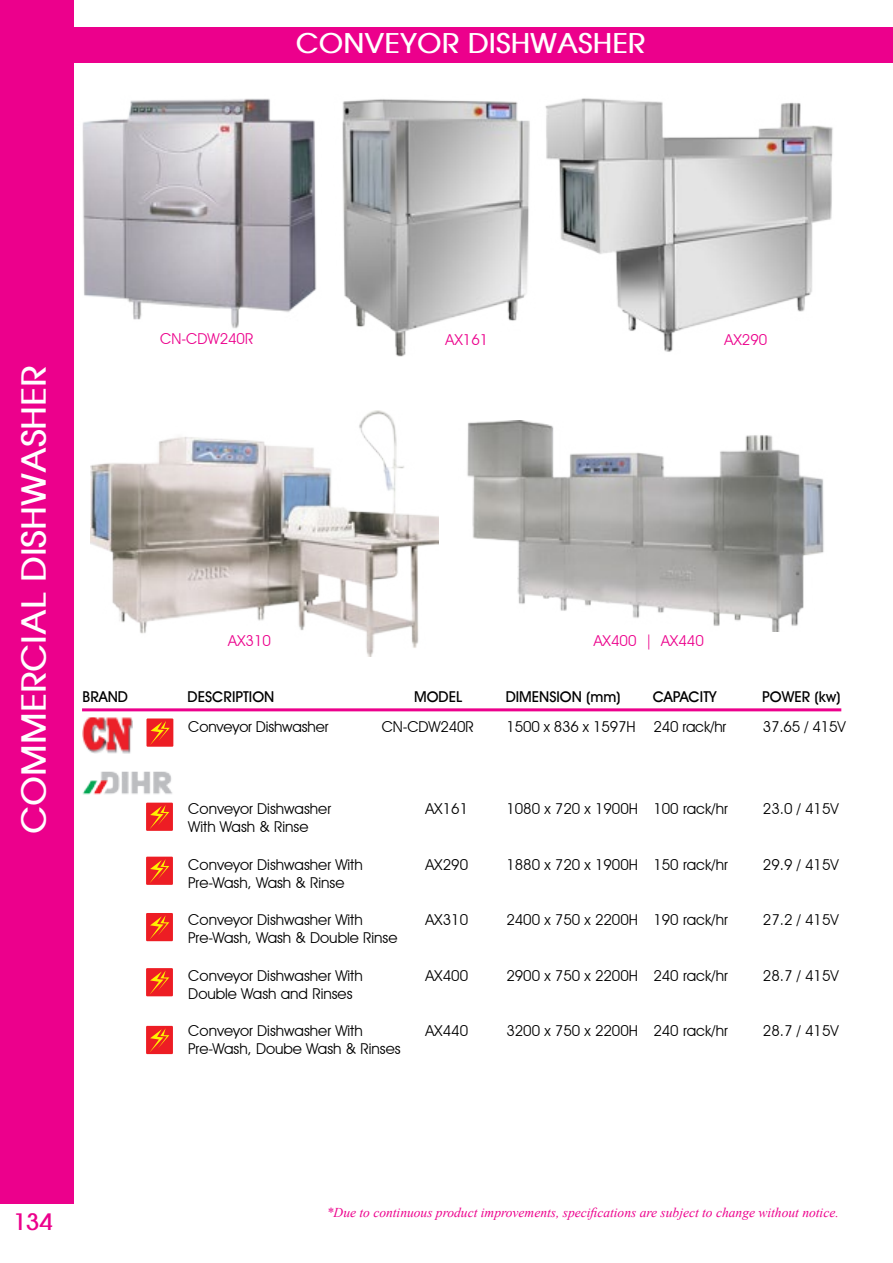
<style>
.page{position:relative;width:893px;height:1263px;background:#fff}
.page>*{position:absolute;margin:0;border:0;box-sizing:border-box;transform-origin:0 0}
.t1{font:700 33px "Avant Garde";color:#fff}
.t2{font:700 27px "Avant Garde";color:#fff}
.t3{font:700 22.5px "Avant Garde";color:#ec008c}
.t4{font:15px "Avant Garde IT Cby BT";color:#000}
.t5{font:15px "Avant Garde Md BT Medium";color:#000}
.t6{font:15px "Avant Garde IT Cby BT";color:#ec008c}
.t7{font:italic 13.5px "Times New Roman";color:#ec008c}
</style>
<div class="page">
<div style="left:0;top:0;width:74px;height:1203px;background:#ec008c"></div>
<div style="left:54px;top:27px;width:839px;height:36px;background:#ec008c"></div>
<img style="left:342px;top:99px;width:188px;height:258px">
<img style="left:545px;top:98px;width:288px;height:254px">
<img style="left:91px;top:410px;width:347px;height:246px">
<img style="left:467px;top:421px;width:357px;height:210px">
<hr style="left:82px;top:708px;width:759px;height:3px;background:#ec008c">
<img style="left:82px;top:718px;width:51px;height:35px">
<div style="left:146px;top:718px;width:27px;height:29px;background:#ed1d24"></div>
<svg style="left:150px;top:721px;width:20px;height:24px"></svg>
<img style="left:82px;top:771px;width:90px;height:23px">
<div style="left:146px;top:803px;width:27px;height:28px;background:#ed1d24"></div>
<svg style="left:150px;top:805px;width:19px;height:24px"></svg>
<img style="left:82px;top:98px;width:235px;height:231px">
<div style="left:146px;top:857px;width:27px;height:28px;background:#ed1d24"></div>
<svg style="left:150px;top:859px;width:19px;height:24px"></svg>
<div style="left:146px;top:913px;width:27px;height:28px;background:#ed1d24"></div>
<svg style="left:150px;top:915px;width:19px;height:24px"></svg>
<div style="left:146px;top:968px;width:27px;height:28px;background:#ed1d24"></div>
<svg style="left:150px;top:971px;width:19px;height:23px"></svg>
<div style="left:146px;top:1026px;width:27px;height:28px;background:#ed1d24"></div>
<svg style="left:150px;top:1028px;width:19px;height:24px"></svg>
<h2 class="t2" style="left:296px;top:27px;width:351px">CONVEYOR DISHWASHER</h2>
<h1 class="t1" style="left:13px;top:834px;width:470px;rotate:-90deg">COMMERCIAL DISHWASHER</h1>
<p class="t6" style="left:160px;top:330px;width:95px">CN-CDW240R</p>
<p class="t6" style="left:445px;top:331px;width:44px">AX161</p>
<p class="t6" style="left:724px;top:331px;width:44px">AX290</p>
<p class="t6" style="left:228px;top:631px;width:44px">AX310</p>
<p class="t6" style="left:594px;top:631px;width:112px">AX400 | AX440</p>
<p class="t5" style="left:83px;top:688px;width:47px">BRAND</p>
<p class="t5" style="left:188px;top:688px;width:88px">DESCRIPTION</p>
<p class="t5" style="left:414px;top:688px;width:50px">MODEL</p>
<p class="t5" style="left:506px;top:688px;width:116px">DIMENSION (mm)</p>
<p class="t5" style="left:653px;top:688px;width:65px">CAPACITY</p>
<p class="t5" style="left:762px;top:688px;width:80px">POWER (kw)</p>
<p class="t4" style="left:188px;top:717px;width:142px">Conveyor Dishwasher</p>
<p class="t4" style="left:382px;top:717px;width:94px">CN-CDW240R</p>
<p class="t4" style="left:506px;top:717px;width:221px">1500 x 836 x 1597H 240 rack/hr</p>
<p class="t4" style="left:763px;top:717px;width:84px">37.65 / 415V</p>
<p class="t4" style="left:188px;top:799px;width:144px">Conveyor Dishwasher</p>
<p class="t4" style="left:425px;top:799px;width:44px">AX161</p>
<p class="t4" style="left:506px;top:799px;width:223px">1080 x 720 x 1900H 100 rack/hr</p>
<p class="t4" style="left:763px;top:799px;width:78px">23.0 / 415V</p>
<p class="t4" style="left:188px;top:817px;width:122px">With Wash &amp; Rinse</p>
<p class="t4" style="left:188px;top:855px;width:176px">Conveyor Dishwasher With</p>
<p class="t4" style="left:425px;top:855px;width:44px">AX290</p>
<p class="t4" style="left:506px;top:855px;width:223px">1880 x 720 x 1900H 150 rack/hr</p>
<p class="t4" style="left:763px;top:855px;width:78px">29.9 / 415V</p>
<p class="t4" style="left:188px;top:873px;width:158px">Pre-Wash, Wash &amp; Rinse</p>
<p class="t4" style="left:188px;top:910px;width:176px">Conveyor Dishwasher With</p>
<p class="t4" style="left:425px;top:910px;width:44px">AX310</p>
<p class="t4" style="left:506px;top:910px;width:223px">2400 x 750 x 2200H 190 rack/hr</p>
<p class="t4" style="left:763px;top:910px;width:78px">27.2 / 415V</p>
<p class="t4" style="left:188px;top:928px;width:211px">Pre-Wash, Wash &amp; Double Rinse</p>
<p class="t4" style="left:188px;top:966px;width:176px">Conveyor Dishwasher With</p>
<p class="t4" style="left:425px;top:966px;width:44px">AX400</p>
<p class="t4" style="left:506px;top:966px;width:223px">2900 x 750 x 2200H 240 rack/hr</p>
<p class="t4" style="left:763px;top:966px;width:78px">28.7 / 415V</p>
<p class="t4" style="left:188px;top:984px;width:166px">Double Wash and Rinses</p>
<p class="t4" style="left:188px;top:1021px;width:176px">Conveyor Dishwasher With</p>
<p class="t4" style="left:425px;top:1021px;width:44px">AX440</p>
<p class="t4" style="left:506px;top:1021px;width:223px">3200 x 750 x 2200H 240 rack/hr</p>
<p class="t4" style="left:763px;top:1021px;width:78px">28.7 / 415V</p>
<p class="t4" style="left:188px;top:1039px;width:214px">Pre-Wash, Doube Wash &amp; Rinses</p>
<h3 class="t3" style="left:13px;top:1208px;width:42px">134</h3>
<p class="t7" style="left:327px;top:1203px;width:513px">*Due to continuous product improvements, specifications are subject to change without notice.</p>
</div>
